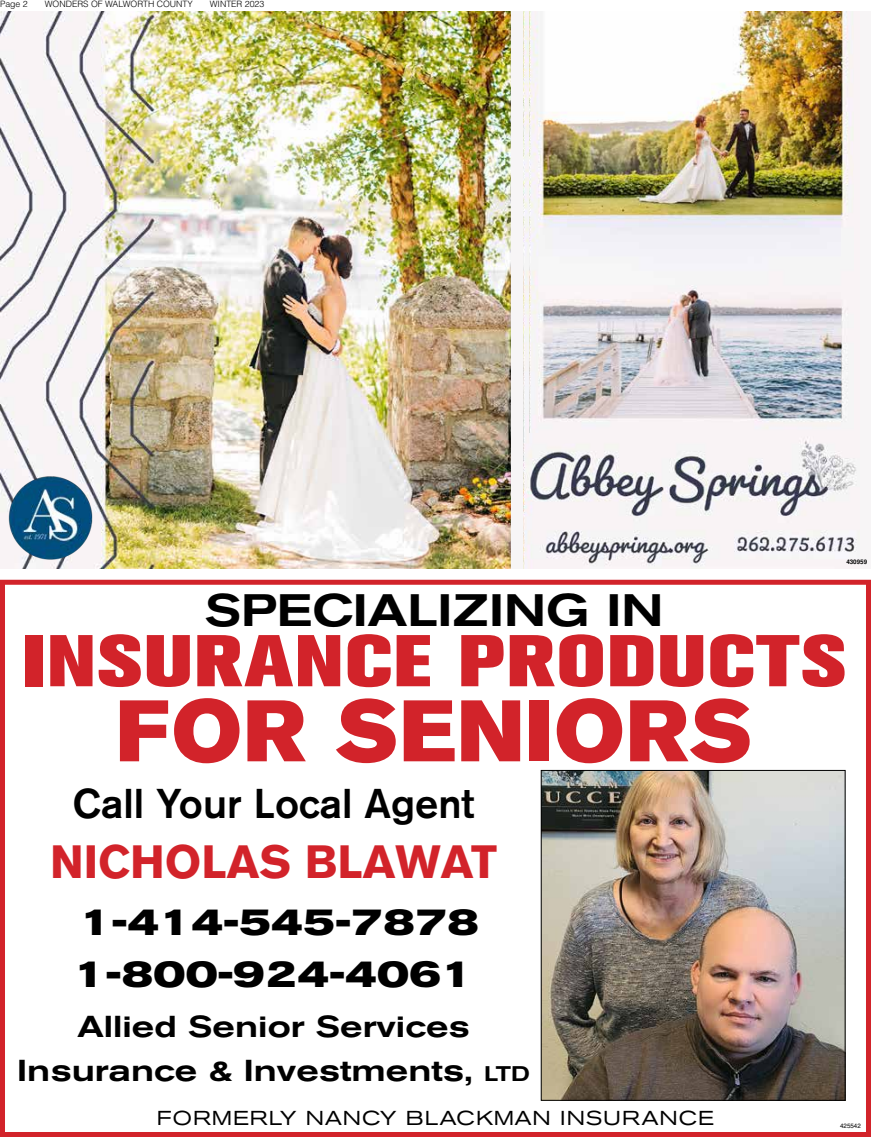
<style>
.page{position:relative;width:871px;height:1137px;background:#fff}
.page>*{position:absolute;margin:0;border:0;box-sizing:border-box;transform-origin:0 0}
.t1{font:86.25px "Nissan AG Super";letter-spacing:.02em;color:#d2232a}
.t2{font:800 72.5px "Nissan AG";letter-spacing:.02em;color:#d2232a;scale:1.19 1}
.t3{font:700 46.25px "Nissan AG";color:#d2232a}
.t4{font:500 expanded 45px "Nissan AG";color:#000}
.t5{font:500 41.25px "Nissan AG";color:#000}
.t6{font:700 expanded 37.5px/52.4px "Nissan AG";color:#000}
.t7{font:500 expanded 30px/43.6px "Nissan AG";color:#000;text-align:center}
.t8{font:expanded 20px "Nissan AG";letter-spacing:.05em;color:#000}
.t9{font:300 8.75px "Helvetica";color:#000}
.t10{font:700 6.25px "Helvetica";color:#000}
.t11{font:6.25px "Helvetica";color:#000}
.s1{font-size:21px}
</style>
<div class="page">
<img style="left:0;top:11px;width:511px;height:557px">
<img style="left:3px;top:475px;width:96px;height:85px">
<img style="left:523px;top:11px;width:335px;height:557px">
<img style="left:529px;top:11px;width:324px;height:421px">
<div style="left:0;top:579px;width:870px;height:557px;border:5px solid #d2232a"></div>
<img style="left:542px;top:772px;width:301px;height:326px">
<div style="left:540px;top:770px;width:305px;height:330px;border:1px solid #000"></div>
<p class="t9" style="left:0;top:-2px;width:29px">Page 2</p>
<p class="t9" style="left:45px;top:-2px;width:149px">WONDERS OF WALWORTH COUNTY</p>
<p class="t9" style="left:210px;top:-2px;width:56px">WINTER 2023</p>
<p class="t10" style="left:845px;top:558px;width:22px">430959</p>
<h3 class="t4" style="left:204px;top:584px;width:460px">SPECIALIZING IN</h3>
<h2 class="t2" style="left:22px;top:619px;width:693px">INSURANCE PRODUCTS</h2>
<h1 class="t1" style="left:116px;top:681px;width:637px">FOR SENIORS</h1>
<h3 class="t5" style="left:73px;top:777px;width:403px">Call Your Local Agent</h3>
<h3 class="t3" style="left:50px;top:834px;width:448px">NICHOLAS BLAWAT</h3>
<p class="t6" style="left:74px;top:896px;width:406px">1-414-545-7878<br>1-800-924-4061</p>
<p class="t7" style="left:17px;top:1004px;width:514px">Allied Senior Services<br>Insurance &amp; Investments, <span class="s1">ltd</span></p>
<p class="t8" style="left:157px;top:1105px;width:558px">FORMERLY NANCY BLACKMAN INSURANCE</p>
<p class="t11" style="left:839px;top:1121px;width:22px">425542</p>
</div>
